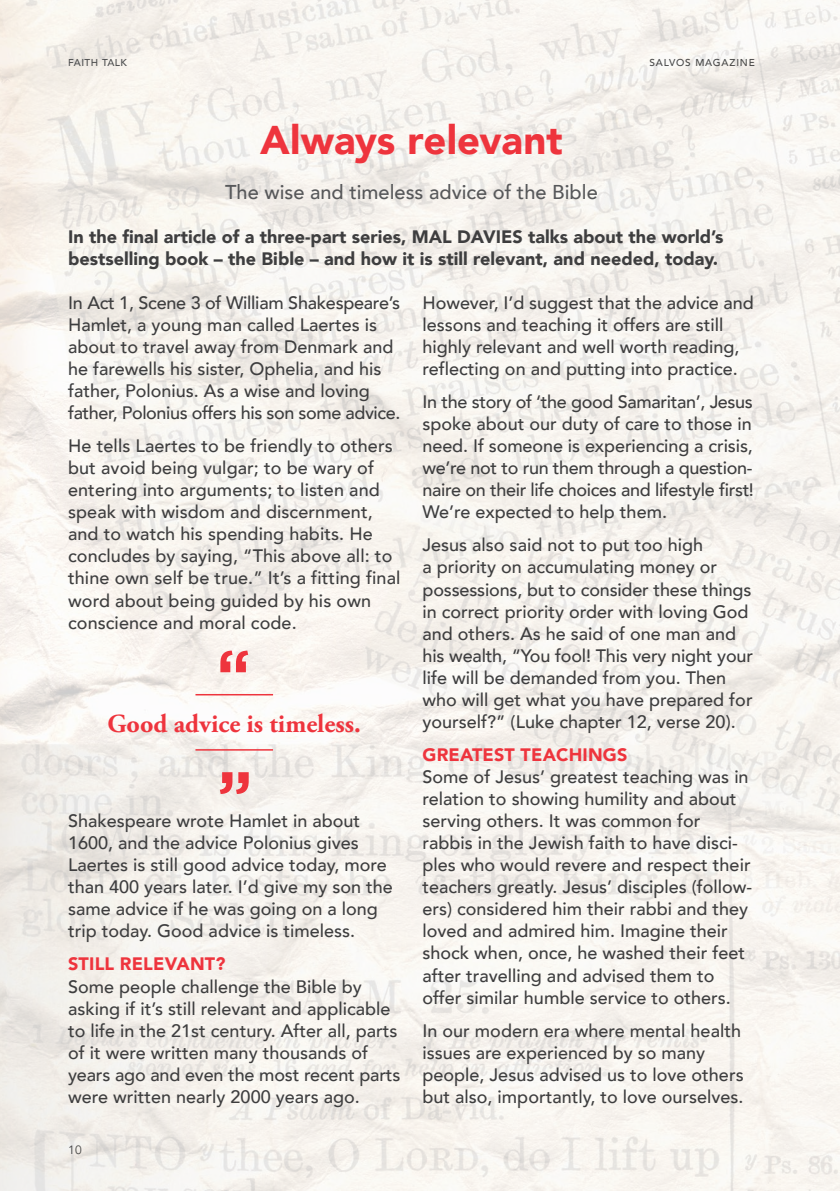
<style>
.page{position:relative;width:840px;height:1191px;background:#fff}
.page>*{position:absolute;margin:0;border:0;box-sizing:border-box;transform-origin:0 0}
.Salvos_Header{font:900 40px "Avenir";color:#ee343d}
.Pull_Quote_-_Grey{font:700 26px "Adobe Garamond Pro";color:#ee343d}
.Salvos_Subhead{font:500 20px "Avenir";color:#57585a}
.Salvos_Body{font:500 18px/22px "Avenir";color:#3e3e3f}
.Salvos_Body-2{font:500 18px/22px "Avenir";letter-spacing:-.02em;color:#3e3e3f}
.Write_Off{font:900 18px/22px "Avenir";color:#3e3e3f}
.Intext_Subhead{font:900 18px "Avenir";letter-spacing:.01em;color:#ee343d}
.t1{font:12px "Avenir";color:#4b4c4d}
.Page_name_-_Left{font:500 10px "Avenir";letter-spacing:.08em;color:#4b4c4d}
.Page_name_-_Left-2{font:500 10px "Avenir";letter-spacing:.06em;color:#4b4c4d}
</style>
<div class="page">
<img style="left:0;top:0;width:839px;height:1191px">
<svg style="left:220px;top:772px;width:28px;height:22px"></svg>
<hr style="left:195px;top:749px;width:78px;height:1px;background:#ee343d">
<hr style="left:195px;top:694px;width:78px;height:1px;background:#ee343d">
<svg style="left:220px;top:650px;width:28px;height:22px"></svg>
<p class="Page_name_-_Left-2" style="left:68px;top:54px;width:60px">FAITH TALK</p>
<p class="Salvos_Header" style="left:260px;top:106px;width:304px">Always relevant</p>
<p class="Salvos_Subhead" style="left:225px;top:174px;width:374px">The wise and timeless advice of the Bible</p>
<p class="Page_name_-_Left" style="left:649px;top:54px;width:107px">SALVOS MAGAZINE</p>
<p class="Write_Off" style="left:68px;top:225px;width:656px">In the final article of a three-part series, MAL DAVIES talks about the world’s bestselling book – the Bible – and how it is still relevant, and needed, today.</p>
<p class="Salvos_Body" style="left:68px;top:290px;width:333px">In Act 1, Scene 3 of William Shakespeare’s Hamlet, a young man called Laertes is about to travel away from Denmark and he farewells his sister, Ophelia, and his father, Polonius. As a wise and loving father, Polonius offers his son some advice.</p>
<p class="Salvos_Body" style="left:68px;top:434px;width:333px">He tells Laertes to be friendly to others but avoid being vulgar; to be wary of entering into arguments; to listen and speak with wisdom and discernment, and to watch his spending habits. He concludes by saying, “This above all: to thine own self be true.” It’s a fitting final word about being guided by his own conscience and moral code.</p>
<p class="Pull_Quote_-_Grey" style="left:108px;top:708px;width:254px">Good advice is timeless.</p>
<p class="Salvos_Body" style="left:68px;top:809px;width:326px">Shakespeare wrote Hamlet in about 1600, and the advice Polonius gives Laertes is still good advice today, more than 400 years later. I’d give my son the same advice if he was going on a long trip today. Good advice is timeless.</p>
<p class="Intext_Subhead" style="left:68px;top:948px;width:159px">STILL RELEVANT?</p>
<p class="Salvos_Body" style="left:68px;top:974px;width:333px">Some people challenge the Bible by asking if it’s still relevant and applicable to life in the 21st century. After all, parts of it were written many thousands of years ago and even the most recent parts were written nearly 2000 years ago.</p>
<p class="t1" style="left:68px;top:1142px;width:15px">10</p>
<p class="Salvos_Body" style="left:422px;top:290px;width:332px">However, I’d suggest that the advice and lessons and teaching it offers are still highly relevant and well worth reading, reflecting on and putting into practice.</p>
<p class="Salvos_Body-2" style="left:422px;top:390px;width:333px">In the story of ‘the good Samaritan’, Jesus spoke about our duty of care to those in need. If someone is experiencing a crisis, we’re not to run them through a question&shy;naire on their life choices and lifestyle first!<br>We’re expected to help them.</p>
<p class="Salvos_Body" style="left:422px;top:533px;width:332px">Jesus also said not to put too high<br>a priority on accumulating money or possessions, but to consider these things in correct priority order with loving God and others. As he said of one man and his wealth, “You fool! This very night your life will be demanded from you. Then who will get what you have prepared for yourself?” (Luke chapter 12, verse 20).</p>
<p class="Intext_Subhead" style="left:422px;top:739px;width:206px">GREATEST TEACHINGS</p>
<p class="Salvos_Body" style="left:422px;top:764px;width:331px">Some of Jesus’ greatest teaching was in relation to showing humility and about serving others. It was common for rabbis in the Jewish faith to have disci&shy;ples who would revere and respect their teachers greatly. Jesus’ disciples (follow&shy;ers) considered him their rabbi and they loved and admired him. Imagine their shock when, once, he washed their feet after travelling and advised them to offer similar humble service to others.</p>
<p class="Salvos_Body" style="left:422px;top:1018px;width:322px">In our modern era where mental health issues are experienced by so many people, Jesus advised us to love others but also, importantly, to love ourselves.</p>
</div>
